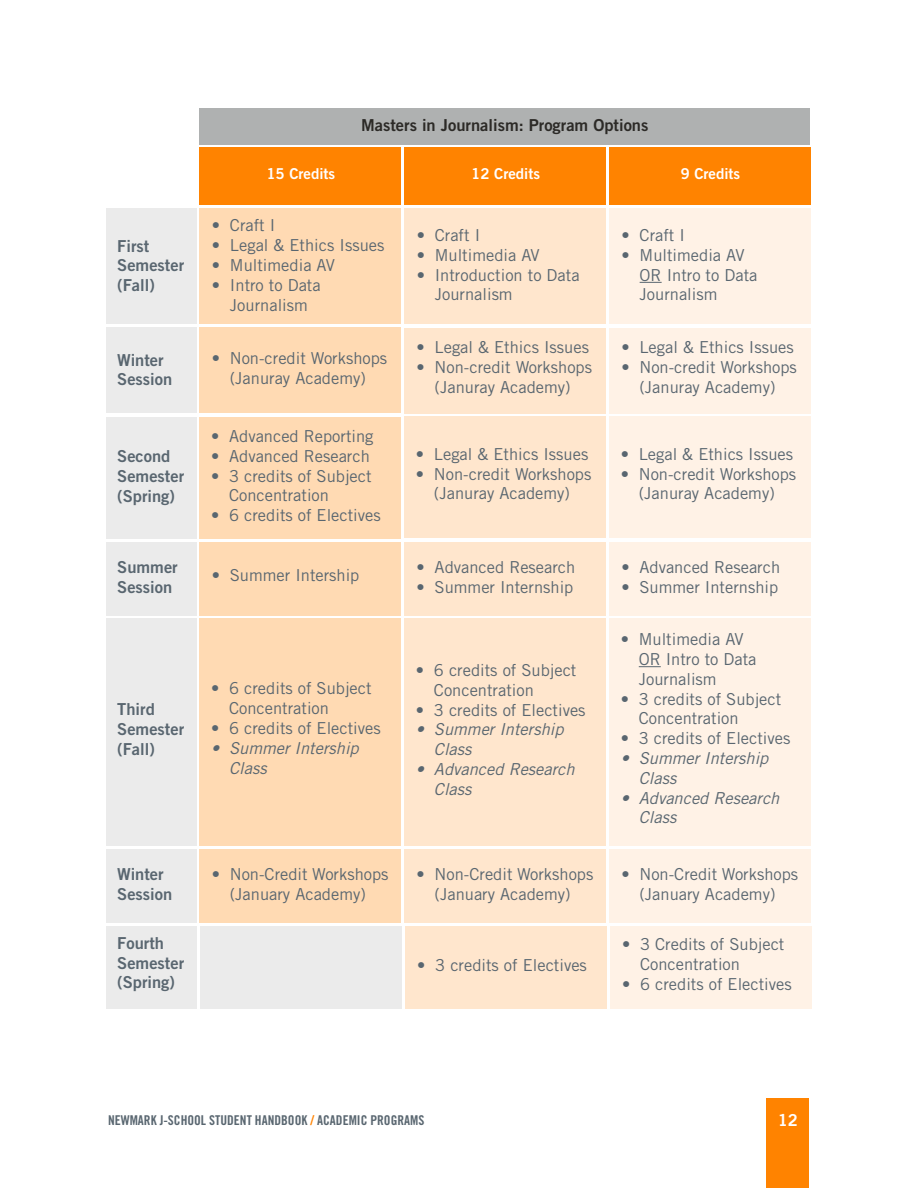
<style>
.page{position:relative;width:918px;height:1188px;background:#fff}
.page>*{position:absolute;margin:0;border:0;box-sizing:border-box;transform-origin:0 0}
.t1{font:16.5px/19.8px "Trade Gothic LT Std";color:#596670;text-align:center}
.t2{font:16.5px/19.8px "Trade Gothic LT Std Bd 2";color:#596670}
.t3{font:italic 16.5px/19.8px "Trade Gothic LT Std";color:#596670}
.t4{font:16.5px "Trade Gothic LT Std Bd 2";color:#2c2a27}
.t5{font:16.5px "Trade Gothic LT Std Bd 2";color:#fff}
.t6{font:15px "Trade Gothic LT Std Bd 2";color:#fff}
.t7{font:13.5px "Trade Gothic LT Std Bd Cn 20";color:#596670}
.s1{color:#ff8300}
</style>
<div class="page">
<div style="left:107px;top:209px;width:90px;height:115px;background:#ebebeb"></div>
<div style="left:200px;top:209px;width:201px;height:115px;background:#ffdab3"></div>
<div style="left:200px;top:148px;width:201px;height:57px;background:#ff8300"></div>
<div style="left:404px;top:209px;width:202px;height:115px;background:#ffe6cd"></div>
<div style="left:404px;top:148px;width:202px;height:57px;background:#ff8300"></div>
<div style="left:609px;top:209px;width:202px;height:115px;background:#fff2e6"></div>
<svg style="left:640px;top:282px;width:22px;height:1px"></svg>
<div style="left:609px;top:148px;width:202px;height:57px;background:#ff8300"></div>
<div style="left:200px;top:108px;width:610px;height:37px;background:#afb1b1"></div>
<div style="left:107px;top:327px;width:90px;height:86px;background:#ebebeb"></div>
<div style="left:200px;top:327px;width:201px;height:86px;background:#ffdab3"></div>
<div style="left:404px;top:328px;width:202px;height:86px;background:#ffe6cd"></div>
<div style="left:609px;top:328px;width:202px;height:86px;background:#fff2e6"></div>
<div style="left:107px;top:417px;width:90px;height:122px;background:#ebebeb"></div>
<div style="left:200px;top:417px;width:201px;height:122px;background:#ffdab3"></div>
<div style="left:404px;top:416px;width:202px;height:122px;background:#ffe6cd"></div>
<div style="left:609px;top:416px;width:202px;height:122px;background:#fff2e6"></div>
<div style="left:107px;top:619px;width:90px;height:227px;background:#ebebeb"></div>
<div style="left:200px;top:619px;width:201px;height:227px;background:#ffdab3"></div>
<div style="left:404px;top:619px;width:202px;height:227px;background:#ffe6cd"></div>
<div style="left:609px;top:619px;width:202px;height:227px;background:#fff2e6"></div>
<svg style="left:639px;top:666px;width:22px;height:1px"></svg>
<div style="left:107px;top:542px;width:90px;height:73px;background:#ebebeb"></div>
<div style="left:200px;top:542px;width:201px;height:73px;background:#ffdab3"></div>
<div style="left:404px;top:542px;width:202px;height:73px;background:#ffe6cd"></div>
<div style="left:609px;top:542px;width:202px;height:73px;background:#fff2e6"></div>
<div style="left:107px;top:849px;width:90px;height:74px;background:#ebebeb"></div>
<div style="left:200px;top:849px;width:201px;height:74px;background:#ffdab3"></div>
<div style="left:404px;top:849px;width:202px;height:74px;background:#ffe6cd"></div>
<div style="left:609px;top:849px;width:202px;height:74px;background:#fff2e6"></div>
<div style="left:107px;top:926px;width:90px;height:83px;background:#ebebeb"></div>
<div style="left:200px;top:926px;width:202px;height:83px;background:#ebebeb"></div>
<div style="left:405px;top:926px;width:202px;height:83px;background:#ffe6cd"></div>
<div style="left:610px;top:926px;width:201px;height:83px;background:#fff2e6"></div>
<div style="left:767px;top:1098px;width:42px;height:90px;background:#ff8300"></div>
<p class="t2" style="left:117px;top:235px;width:68px">First<br>Semester (Fall)</p>
<p class="t6" style="left:266px;top:164px;width:70px">15 Credits</p>
<p class="t4" style="left:361px;top:115px;width:289px">Masters in Journalism: Program Options</p>
<p class="t6" style="left:471px;top:164px;width:70px">12 Credits</p>
<p class="t6" style="left:681px;top:164px;width:61px">9 Credits</p>
<p class="t1" style="left:212px;top:215px;width:65px">• Craft I</p>
<p class="t1" style="left:212px;top:235px;width:174px">• Legal &amp; Ethics Issues</p>
<p class="t1" style="left:212px;top:255px;width:124px">• Multimedia AV</p>
<p class="t1" style="left:212px;top:275px;width:110px">• Intro to Data<br>Journalism</p>
<p class="t1" style="left:417px;top:225px;width:65px">• Craft I</p>
<p class="t1" style="left:417px;top:245px;width:124px">• Multimedia AV</p>
<p class="t1" style="left:435px;top:265px;width:146px;text-align:left;text-indent:-18px">• Introduction to Data<br>Journalism</p>
<p class="t1" style="left:622px;top:225px;width:65px">• Craft I</p>
<p class="t1" style="left:640px;top:245px;width:119px;text-align:left;text-indent:-18px">• Multimedia AV<br>OR Intro to Data<br>Journalism</p>
<p class="t2" style="left:117px;top:350px;width:56px">Winter<br>Session</p>
<p class="t1" style="left:212px;top:348px;width:177px">• Non-credit Workshops (Januray Academy)</p>
<p class="t2" style="left:117px;top:446px;width:68px">Second<br>Semester (Spring)</p>
<p class="t1" style="left:211px;top:426px;width:164px">• Advanced Reporting</p>
<p class="t1" style="left:211px;top:446px;width:160px">• Advanced Research</p>
<p class="t1" style="left:229px;top:466px;width:144px;text-align:left;text-indent:-18px">• 3 credits of Subject<br>Concentration</p>
<p class="t1" style="left:211px;top:505px;width:171px">• 6 credits of Electives</p>
<p class="t2" style="left:117px;top:557px;width:62px">Summer<br>Session</p>
<p class="t1" style="left:212px;top:565px;width:149px">• Summer Intership</p>
<p class="t2" style="left:117px;top:699px;width:68px">Third<br>Semester (Fall)</p>
<p class="t1" style="left:229px;top:678px;width:144px;text-align:left;text-indent:-18px">• 6 credits of Subject<br>Concentration</p>
<p class="t1" style="left:211px;top:718px;width:171px">• 6 credits of Electives</p>
<p class="t3" style="left:229px;top:738px;width:131px;text-indent:-18px">• Summer Intership<br>Class</p>
<p class="t1" style="left:417px;top:337px;width:174px">• Legal &amp; Ethics Issues</p>
<p class="t1" style="left:417px;top:357px;width:177px">• Non-credit Workshops (Januray Academy)</p>
<p class="t1" style="left:416px;top:444px;width:174px">• Legal &amp; Ethics Issues</p>
<p class="t1" style="left:416px;top:464px;width:177px">• Non-credit Workshops (Januray Academy)</p>
<p class="t1" style="left:417px;top:557px;width:160px">• Advanced Research</p>
<p class="t1" style="left:417px;top:577px;width:158px">• Summer Internship</p>
<p class="t1" style="left:434px;top:660px;width:144px;text-align:left;text-indent:-18px">• 6 credits of Subject<br>Concentration</p>
<p class="t1" style="left:416px;top:700px;width:171px">• 3 credits of Electives</p>
<p class="t3" style="left:434px;top:720px;width:131px;text-indent:-18px">• Summer Intership<br>Class</p>
<p class="t3" style="left:434px;top:759px;width:142px;text-indent:-18px">• Advanced Research<br>Class</p>
<p class="t1" style="left:621px;top:337px;width:174px">• Legal &amp; Ethics Issues</p>
<p class="t1" style="left:621px;top:357px;width:177px">• Non-credit Workshops (Januray Academy)</p>
<p class="t1" style="left:621px;top:444px;width:174px">• Legal &amp; Ethics Issues</p>
<p class="t1" style="left:621px;top:464px;width:177px">• Non-credit Workshops (Januray Academy)</p>
<p class="t1" style="left:621px;top:557px;width:160px">• Advanced Research</p>
<p class="t1" style="left:621px;top:577px;width:158px">• Summer Internship</p>
<p class="t1" style="left:639px;top:629px;width:119px;text-align:left;text-indent:-18px">• Multimedia AV<br>OR Intro to Data<br>Journalism</p>
<p class="t1" style="left:639px;top:689px;width:144px;text-align:left;text-indent:-18px">• 3 credits of Subject<br>Concentration</p>
<p class="t1" style="left:621px;top:728px;width:171px">• 3 credits of Electives</p>
<p class="t3" style="left:639px;top:749px;width:131px;text-indent:-18px">• Summer Intership<br>Class</p>
<p class="t3" style="left:639px;top:788px;width:142px;text-indent:-18px">• Advanced Research<br>Class</p>
<p class="t2" style="left:117px;top:864px;width:56px">Winter<br>Session</p>
<p class="t1" style="left:212px;top:864px;width:178px">• Non-Credit Workshops (January Academy)</p>
<p class="t1" style="left:417px;top:864px;width:178px">• Non-Credit Workshops (January Academy)</p>
<p class="t1" style="left:621px;top:864px;width:178px">• Non-Credit Workshops (January Academy)</p>
<p class="t2" style="left:117px;top:933px;width:68px">Fourth<br>Semester (Spring)</p>
<p class="t1" style="left:640px;top:934px;width:146px;text-align:left;text-indent:-18px">• 3 Credits of Subject<br>Concentration</p>
<p class="t1" style="left:622px;top:974px;width:171px">• 6 credits of Electives</p>
<p class="t1" style="left:417px;top:955px;width:171px">• 3 credits of Electives</p>
<p class="t7" style="left:108px;top:1112px;width:223px">NEWMARK J-SCHOOL STUDENT HANDBOOK <span class="s1">/</span> ACADEMIC</p>
<p class="t7" style="left:370px;top:1112px;width:15px">PROGRAMS</p>
<p class="t5" style="left:778px;top:1110px;width:22px">12</p>
</div>
